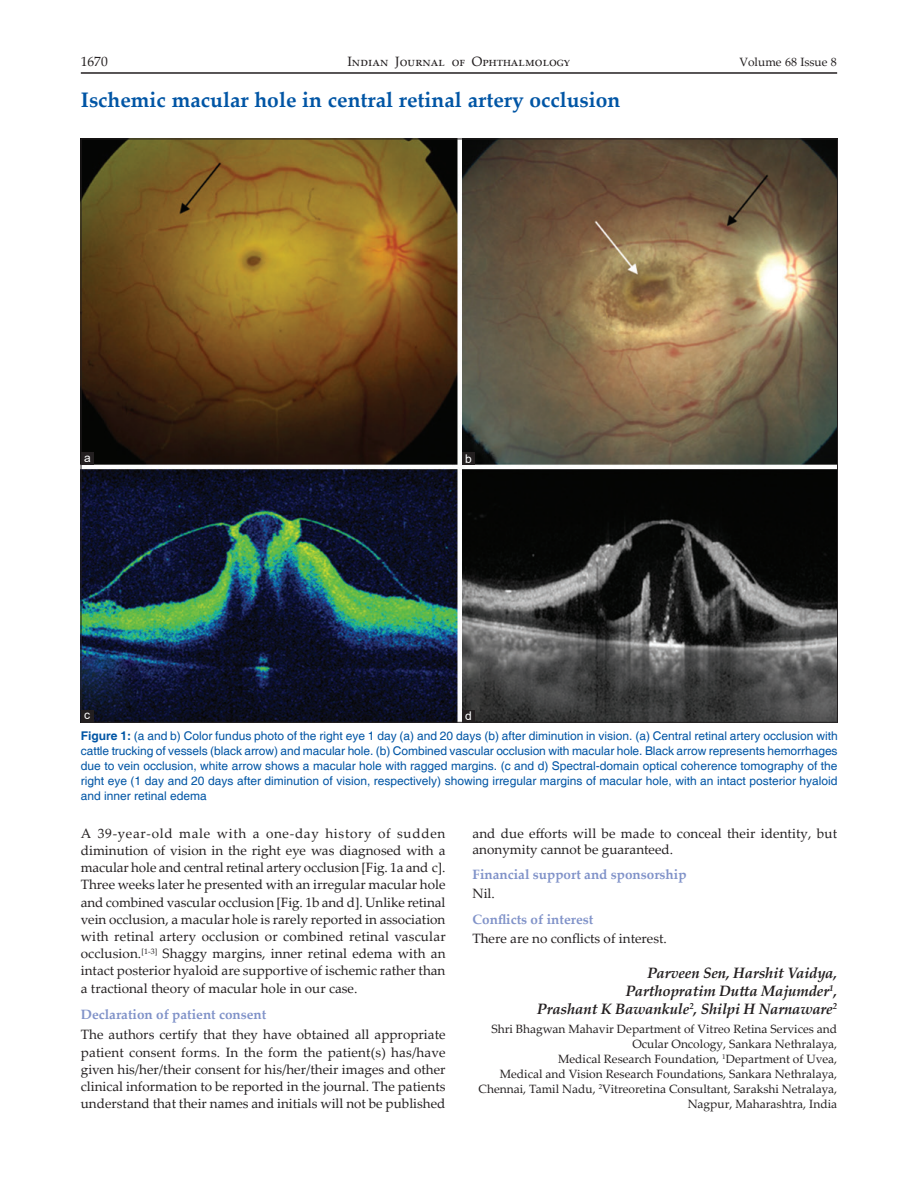
<style>
.page{position:relative;width:918px;height:1188px;background:#fff}
.page>*{position:absolute;margin:0;border:0;box-sizing:border-box;transform-origin:0 0}
.L_AT{font:700 21px "Palatino Linotype";color:#0155a5}
.L_AU{font:italic 700 15px/18px "Palatino Linotype";letter-spacing:-.01em;color:#231f20;text-align:right}
.TXFL{font:13.5px/17.2px "Palatino Linotype";color:#231f20;text-align:justify}
.t1{font:700 13.5px "Palatino Linotype";color:#8193c9}
.J_RH{font:13.5px "Palatino Linotype";color:#231f20}
.FGC{font:12px/15px "Helvetica";color:#0155a5;text-align:justify}
.L_AFF{font:12px/15px "Palatino Linotype";color:#231f20;text-align:right}
.J_RH-2{font:12px "Palatino Linotype";color:#231f20}
.LABEL{font:12px "Arial";color:#fff}
.s1{font-weight:700}
</style>
<div class="page">
<hr style="left:81px;top:72px;width:756px;height:2px;background:#231f20">
<img style="left:83px;top:141px;width:753px;height:580px">
<div style="left:462px;top:710px;width:13px;height:13px;background:#231f20"></div>
<div style="left:81px;top:710px;width:13px;height:13px;background:#231f20"></div>
<div style="left:462px;top:452px;width:13px;height:13px;background:#231f20"></div>
<div style="left:81px;top:452px;width:13px;height:13px;background:#231f20"></div>
<p class="J_RH" style="left:81px;top:52px;width:28px">1670</p>
<p class="J_RH" style="left:347px;top:52px;width:225px">Indian Journal of Ophthalmology</p>
<p class="J_RH-2" style="left:739px;top:54px;width:99px">Volume 68 Issue 8</p>
<p class="L_AT" style="left:81px;top:85px;width:541px">Ischemic macular hole in central retinal artery occlusion</p>
<p class="LABEL" style="left:84px;top:449px;width:8px">a</p>
<p class="LABEL" style="left:465px;top:450px;width:8px">b</p>
<p class="LABEL" style="left:84px;top:707px;width:7px">c</p>
<p class="LABEL" style="left:465px;top:708px;width:8px">d</p>
<p class="FGC" style="left:81px;top:729px;width:758px"><span class="s1">Figure 1:</span> (a and b) Color fundus photo of the right eye 1 day (a) and 20 days (b) after diminution in vision. (a) Central retinal artery occlusion with cattle trucking of vessels (black arrow) and macular hole. (b) Combined vascular occlusion with macular hole. Black arrow represents hemorrhages due to vein occlusion, white arrow shows a macular hole with ragged margins. (c and d) Spectral‑domain optical coherence tomography of the right eye (1 day and 20 days after diminution of vision, respectively) showing irregular margins of macular hole, with an intact posterior hyaloid and inner retinal edema</p>
<p class="TXFL" style="left:81px;top:824px;width:366px">A 39‑year‑old male with a one‑day history of sudden diminution of vision in the right eye was diagnosed with a macular hole and central retinal artery occlusion [Fig. 1a and c].<br>Three weeks later he presented with an irregular macular hole and combined vascular occlusion [Fig. 1b and d]. Unlike retinal vein occlusion, a macular hole is rarely reported in association with retinal artery occlusion or combined retinal vascular occlusion.<sup>[1‑3]</sup> Shaggy margins, inner retinal edema with an intact posterior hyaloid are supportive of ischemic rather than a tractional theory of macular hole in our case.</p>
<h2 class="t1" style="left:81px;top:1005px;width:187px">Declaration of patient consent</h2>
<p class="TXFL" style="left:81px;top:1026px;width:366px">The authors certify that they have obtained all appropriate patient consent forms. In the form the patient(s) has/have given his/her/their consent for his/her/their images and other clinical information to be reported in the journal. The patients understand that their names and initials will not be published</p>
<p class="TXFL" style="left:472px;top:824px;width:366px;line-height:16.2px">and due efforts will be made to conceal their identity, but anonymity cannot be guaranteed.</p>
<h2 class="t1" style="left:472px;top:865px;width:216px">Financial support and sponsorship</h2>
<p class="TXFL" style="left:472px;top:885px;width:24px">Nil.</p>
<h2 class="t1" style="left:472px;top:910px;width:122px">Conflicts of interest</h2>
<p class="TXFL" style="left:472px;top:929px;width:196px">There are no conflicts of interest.</p>
<p class="L_AU" style="left:537px;top:963px;width:302px">Parveen Sen, Harshit Vaidya,<br>Parthopratim Dutta Majumder<sup>1</sup>,<br>Prashant K Bawankule<sup>2</sup>, Shilpi H Narnaware<sup>2</sup></p>
<p class="L_AFF" style="left:479px;top:1021px;width:360px">Shri Bhagwan Mahavir Department of Vitreo Retina Services and Ocular Oncology, Sankara Nethralaya,<br>Medical Research Foundation, <sup>1</sup>Department of Uvea,<br>Medical and Vision Research Foundations, Sankara Nethralaya, Chennai, Tamil Nadu, <sup>2</sup>Vitreoretina Consultant, Sarakshi Netralaya, Nagpur, Maharashtra, India</p>
</div>
